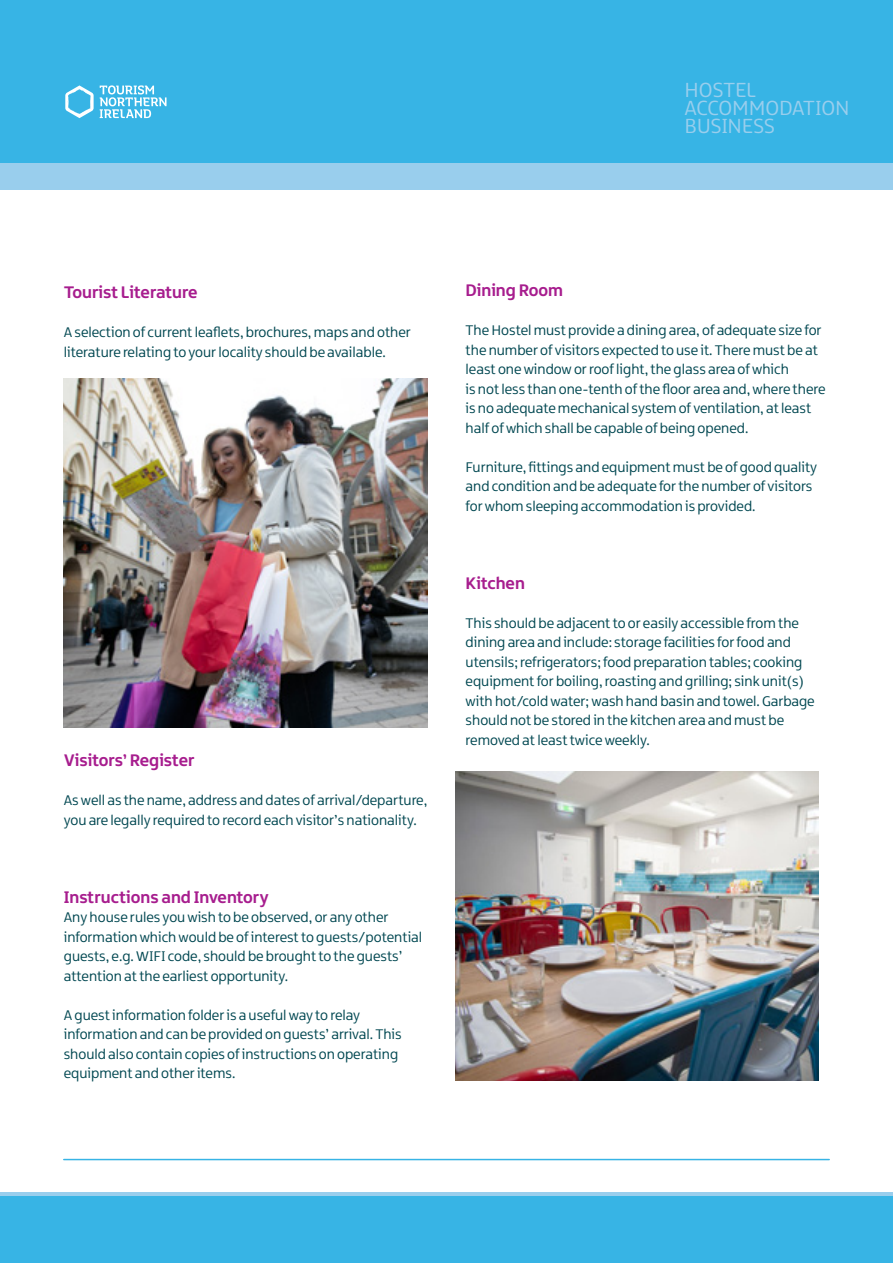
<style>
.page{position:relative;width:893px;height:1263px;background:#fff}
.page>*{position:absolute;margin:0;border:0;box-sizing:border-box;transform-origin:0 0}
.t1{font:21.9px/18px "Northern Ireland";letter-spacing:-.015em;color:#99ceed}
.t2{font:700 18px "Northern Ireland";color:#a71d8e}
.t3{font:15px/19.5px "Northern Ireland";color:#004751}
</style>
<div class="page">
<div style="left:0;top:0;width:893px;height:182px;background:#37b4e5"></div>
<div style="left:0;top:163px;width:893px;height:26px;background:#99ceed"></div>
<svg style="left:100px;top:85px;width:67px;height:33px"></svg>
<svg style="left:65px;top:85px;width:29px;height:33px"></svg>
<hr style="left:64px;top:1159px;width:765px;height:1px;background:#37b4e5">
<div style="left:0;top:1194px;width:893px;height:69px;background:#37b4e5"></div>
<hr style="left:0;top:1192px;width:893px;height:4px;background:#99ceed">
<img style="left:64px;top:378px;width:363px;height:349px">
<img style="left:455px;top:772px;width:364px;height:309px">
<h1 class="t1" style="left:685px;top:81px;width:166px">HOSTEL<br>ACCOMMODATION<br>BUSINESS</h1>
<p class="t2" style="left:64px;top:281px;width:135px">Tourist Literature</p>
<p class="t3" style="left:64px;top:323px;width:349px">A selection of current leaflets, brochures, maps and other literature relating to your locality should be available.</p>
<p class="t2" style="left:64px;top:749px;width:132px">Visitors’ Register</p>
<p class="t3" style="left:64px;top:791px;width:365px">As well as the name, address and dates of arrival/departure, you are legally required to record each visitor’s nationality.</p>
<p class="t2" style="left:64px;top:885px;width:206px">Instructions and Inventory</p>
<p class="t3" style="left:64px;top:908px;width:360px">Any house rules you wish to be observed, or any other information which would be of interest to guests/potential guests, e.g. WIFI code, should be brought to the guests’ attention at the earliest opportunity.</p>
<p class="t3" style="left:64px;top:1005px;width:339px">A guest information folder is a useful way to relay information and can be provided on guests’ arrival. This should also contain copies of instructions on operating equipment and other items.</p>
<p class="t2" style="left:466px;top:279px;width:99px">Dining Room</p>
<p class="t3" style="left:466px;top:321px;width:361px">The Hostel must provide a dining area, of adequate size for the number of visitors expected to use it. There must be at least one window or roof light, the glass area of which<br>is not less than one-tenth of the floor area and, where there is no adequate mechanical system of ventilation, at least half of which shall be capable of being opened.</p>
<p class="t3" style="left:466px;top:457px;width:353px">Furniture, fittings and equipment must be of good quality and condition and be adequate for the number of visitors for whom sleeping accommodation is provided.</p>
<p class="t2" style="left:466px;top:571px;width:61px">Kitchen</p>
<p class="t3" style="left:466px;top:613px;width:351px">This should be adjacent to or easily accessible from the dining area and include: storage facilities for food and utensils; refrigerators; food preparation tables; cooking equipment for boiling, roasting and grilling; sink unit(s) with hot/cold water; wash hand basin and towel. Garbage should not be stored in the kitchen area and must be removed at least twice weekly.</p>
</div>
